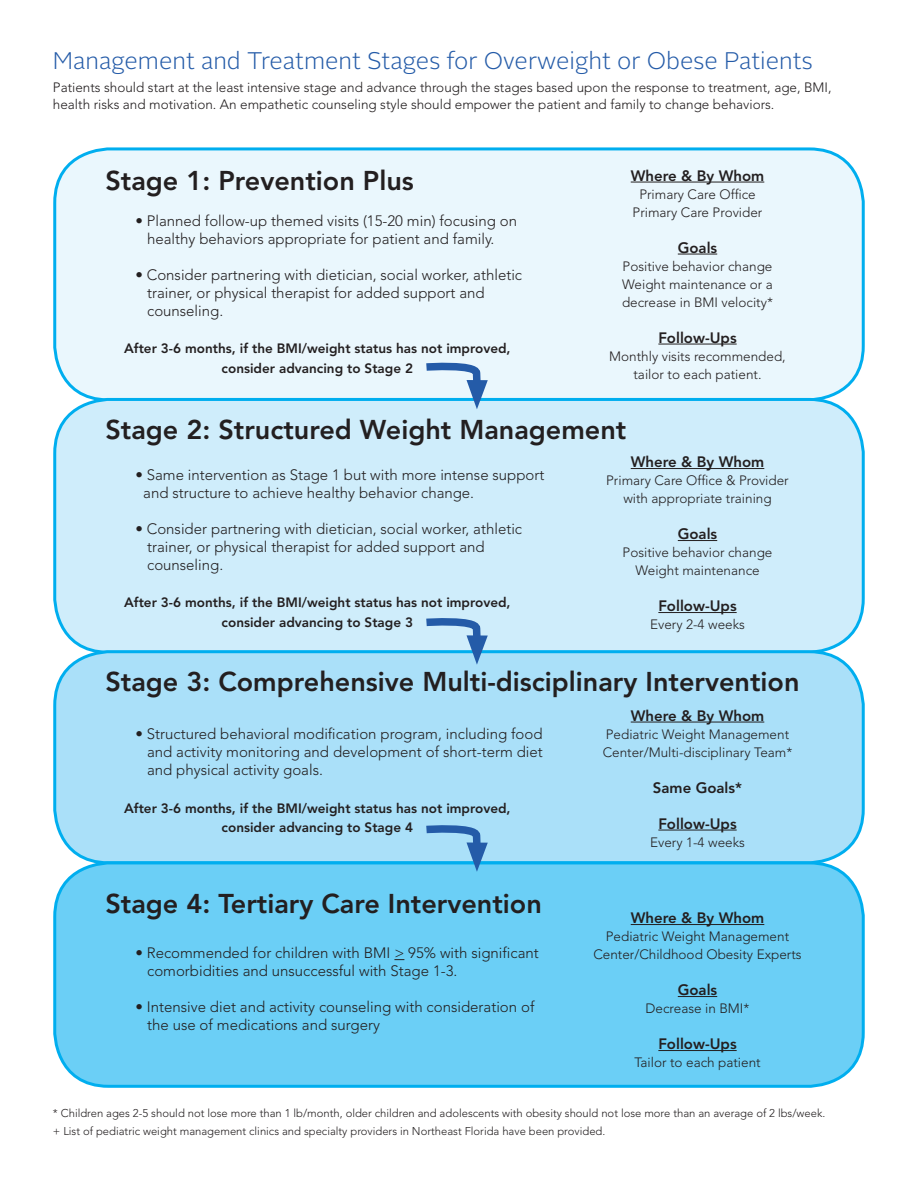
<style>
.page{position:relative;width:918px;height:1188px;background:#fff}
.page>*{position:absolute;margin:0;border:0;box-sizing:border-box;transform-origin:0 0}
.t1{font:800 27px "Avenir";color:#231f20}
.t2{font:300 24px "Alright Sans";color:#245ba8}
.t3{font:300 15px/18px "Avenir";color:#231f20}
.t4{font:800 15px "Avenir";color:#231f20}
.t5{font:300 13.5px/18px "Avenir";color:#231f20}
.t6{font:800 13.5px "Avenir";color:#231f20}
.t7{font:300 11.25px "Avenir";color:#231f20}
</style>
<div class="page">
<div style="left:55px;top:149px;width:808px;height:251px;background:#eaf7fd;border-radius:54px"></div>
<div style="left:53px;top:147px;width:812px;height:254px;border:3px solid #00aeef;border-radius:54px"></div>
<hr style="left:631px;top:182px;width:133px;height:1px;background:#231f20">
<hr style="left:678px;top:254px;width:39px;height:1px;background:#231f20">
<hr style="left:658px;top:344px;width:79px;height:1px;background:#231f20">
<div style="left:55px;top:399px;width:808px;height:253px;background:#cfedfb;border-radius:54px"></div>
<hr style="left:631px;top:468px;width:133px;height:1px;background:#231f20">
<hr style="left:678px;top:540px;width:39px;height:1px;background:#231f20">
<hr style="left:658px;top:612px;width:79px;height:1px;background:#231f20">
<div style="left:55px;top:652px;width:808px;height:211px;background:#aae0f9;border-radius:54px"></div>
<div style="left:53px;top:650px;width:812px;height:214px;border:3px solid #00aeef;border-radius:54px"></div>
<hr style="left:631px;top:722px;width:133px;height:1px;background:#231f20">
<hr style="left:658px;top:830px;width:79px;height:1px;background:#231f20">
<div style="left:55px;top:863px;width:808px;height:223px;background:#6bcff6;border-radius:54px"></div>
<div style="left:53px;top:861px;width:812px;height:227px;border:3px solid #00aeef;border-radius:54px"></div>
<hr style="left:631px;top:924px;width:133px;height:1px;background:#231f20">
<hr style="left:678px;top:996px;width:39px;height:1px;background:#231f20">
<hr style="left:658px;top:1050px;width:79px;height:1px;background:#231f20">
<svg style="left:419px;top:362px;width:69px;height:47px"></svg>
<svg style="left:419px;top:618px;width:69px;height:47px"></svg>
<svg style="left:419px;top:825px;width:69px;height:47px"></svg>
<p class="t2" style="left:53px;top:44px;width:761px">Management and Treatment Stages for Overweight or Obese Patients</p>
<p class="t5" style="left:53px;top:79px;width:780px;line-height:16.5px">Patients should start at the least intensive stage and advance through the stages based upon the response to treatment, age, BMI, health risks and motivation. An empathetic counseling style should empower the patient and family to change behaviors.</p>
<p class="t4" style="left:631px;top:166px;width:135px">Where &amp; By Whom</p>
<p class="t5" style="left:639px;top:185px;width:118px">Primary Care Office</p>
<p class="t5" style="left:633px;top:203px;width:131px">Primary Care Provider</p>
<p class="t4" style="left:678px;top:238px;width:41px">Goals</p>
<p class="t5" style="left:623px;top:257px;width:151px">Positive behavior change</p>
<p class="t5" style="left:622px;top:275px;width:153px">Weight maintenance or a decrease in BMI velocity*</p>
<p class="t4" style="left:658px;top:328px;width:80px">Follow-Ups</p>
<p class="t5" style="left:609px;top:347px;width:178px;text-align:center">Monthly visits recommended, tailor to each patient.</p>
<p class="t1" style="left:105px;top:413px;width:523px">Stage 2: Structured Weight Management</p>
<p class="t4" style="left:631px;top:453px;width:135px">Where &amp; By Whom</p>
<p class="t5" style="left:606px;top:471px;width:184px">Primary Care Office &amp; Provider</p>
<p class="t5" style="left:623px;top:489px;width:150px">with appropriate training</p>
<p class="t4" style="left:678px;top:525px;width:41px">Goals</p>
<p class="t5" style="left:623px;top:543px;width:151px">Positive behavior change</p>
<p class="t5" style="left:635px;top:561px;width:126px">Weight maintenance</p>
<p class="t4" style="left:658px;top:597px;width:80px">Follow-Ups</p>
<p class="t5" style="left:650px;top:615px;width:96px">Every 2-4 weeks</p>
<p class="t1" style="left:105px;top:164px;width:310px">Stage 1: Prevention Plus</p>
<p class="t3" style="left:147px;top:211px;width:371px;text-indent:-12px">• Planned follow-up themed visits (15-20 min) focusing on healthy behaviors appropriate for patient and family.</p>
<p class="t3" style="left:147px;top:265px;width:377px;text-indent:-12px">• Consider partnering with dietician, social worker, athletic trainer, or physical therapist for added support and</p>
<p class="t3" style="left:147px;top:301px;width:78px">counseling.</p>
<p class="t6" style="left:124px;top:340px;width:388px">After 3-6 months, if the BMI/weight status has not improved,</p>
<p class="t6" style="left:222px;top:360px;width:193px">consider advancing to Stage 2</p>
<p class="t3" style="left:143px;top:465px;width:403px;text-indent:-8px">• Same intervention as Stage 1 but with more intense support and structure to achieve healthy behavior change.</p>
<p class="t3" style="left:147px;top:519px;width:377px;text-indent:-12px">• Consider partnering with dietician, social worker, athletic trainer, or physical therapist for added support and</p>
<p class="t3" style="left:147px;top:555px;width:78px">counseling.</p>
<p class="t6" style="left:124px;top:594px;width:388px">After 3-6 months, if the BMI/weight status has not improved,</p>
<p class="t6" style="left:222px;top:614px;width:193px">consider advancing to Stage 3</p>
<p class="t1" style="left:105px;top:665px;width:696px">Stage 3: Comprehensive Multi-disciplinary Intervention</p>
<p class="t4" style="left:631px;top:706px;width:135px">Where &amp; By Whom</p>
<p class="t5" style="left:606px;top:725px;width:185px">Pediatric Weight Management</p>
<p class="t5" style="left:603px;top:743px;width:191px">Center/Multi-disciplinary Team*</p>
<p class="t4" style="left:653px;top:778px;width:91px">Same Goals*</p>
<p class="t4" style="left:658px;top:814px;width:80px">Follow-Ups</p>
<p class="t5" style="left:650px;top:833px;width:96px">Every 1-4 weeks</p>
<p class="t3" style="left:147px;top:725px;width:397px;text-align:justify;text-indent:-12px">• Structured behavioral modification program, including food and activity monitoring and development of short-term diet and physical activity goals.</p>
<p class="t6" style="left:124px;top:800px;width:388px">After 3-6 months, if the BMI/weight status has not improved,</p>
<p class="t6" style="left:222px;top:819px;width:193px">consider advancing to Stage 4</p>
<p class="t1" style="left:105px;top:887px;width:438px">Stage 4: Tertiary Care Intervention</p>
<p class="t3" style="left:147px;top:944px;width:393px;text-indent:-12px">• Recommended for children with BMI &gt; 95% with significant comorbidities and unsuccessful with Stage 1-3.</p>
<p class="t3" style="left:147px;top:998px;width:389px;text-indent:-12px">• Intensive diet and activity counseling with consideration of the use of medications and surgery</p>
<p class="t4" style="left:631px;top:909px;width:135px">Where &amp; By Whom</p>
<p class="t5" style="left:606px;top:927px;width:185px">Pediatric Weight Management</p>
<p class="t5" style="left:593px;top:945px;width:210px">Center/Childhood Obesity Experts</p>
<p class="t4" style="left:678px;top:981px;width:41px">Goals</p>
<p class="t5" style="left:646px;top:999px;width:105px">Decrease in BMI*</p>
<p class="t4" style="left:658px;top:1035px;width:80px">Follow-Ups</p>
<p class="t5" style="left:634px;top:1053px;width:128px">Tailor to each patient</p>
<p class="t7" style="left:53px;top:1106px;width:774px">* Children ages 2-5 should not lose more than 1 lb/month, older children and adolescents with obesity should not lose more than an average of 2 lbs/week.</p>
<p class="t7" style="left:53px;top:1124px;width:554px">+ List of pediatric weight management clinics and specialty providers in Northeast Florida have been provided.</p>
</div>
